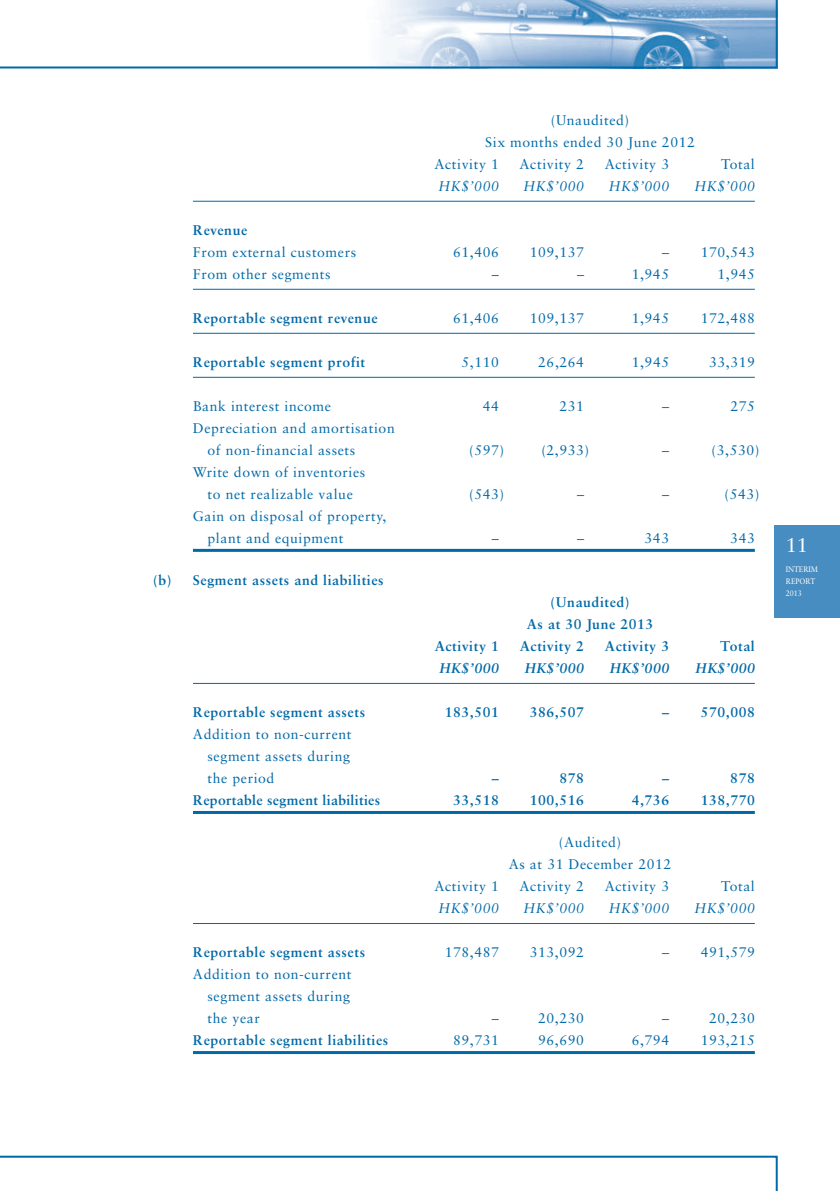
<style>
.page{position:relative;width:840px;height:1191px;background:#fff}
.page>*{position:absolute;margin:0;border:0;box-sizing:border-box;transform-origin:0 0}
.t1{font:20px "Sabon LT Std";color:#fff}
.t2{font:14px/22px "Sabon LT Std";letter-spacing:.04em;color:#0069a8}
.t3{font:700 14px/22px "Sabon LT Std";letter-spacing:.04em;color:#0069a8;text-align:center}
.t4{font:italic 14px "Sabon LT Std";letter-spacing:.04em;color:#0069a8}
.t5{font:italic 700 14px "Sabon LT Std";letter-spacing:.04em;color:#0069a8}
.t6{font:700 14px "Sabon LT Std";letter-spacing:.02em;color:#0069a8}
.t7{font:8px/12px "Sabon LT Std";color:#fff;scale:.9 1}
</style>
<div class="page">
<div style="left:773px;top:525px;width:66px;height:93px;background:#488dc1"></div>
<svg style="left:0;top:1155px;width:777px;height:36px"></svg>
<svg style="left:0;top:0;width:777px;height:68px"></svg>
<hr style="left:193px;top:201px;width:561px;height:1px;background:#0069a8">
<hr style="left:193px;top:289px;width:561px;height:1px;background:#0069a8">
<hr style="left:193px;top:333px;width:561px;height:1px;background:#0069a8">
<hr style="left:193px;top:377px;width:561px;height:1px;background:#0069a8">
<hr style="left:193px;top:549px;width:561px;height:3px;background:#0069a8">
<hr style="left:193px;top:683px;width:561px;height:1px;background:#0069a8">
<hr style="left:193px;top:811px;width:561px;height:3px;background:#0069a8">
<hr style="left:193px;top:923px;width:561px;height:1px;background:#0069a8">
<hr style="left:193px;top:1051px;width:561px;height:3px;background:#0069a8">
<p class="t2" style="left:550px;top:109px;width:80px">(Unaudited)</p>
<p class="t2" style="left:485px;top:131px;width:211px">Six months ended 30 June 2012</p>
<p class="t2" style="left:434px;top:153px;width:66px">Activity 1</p>
<p class="t2" style="left:519px;top:153px;width:66px">Activity 2</p>
<p class="t2" style="left:604px;top:153px;width:66px">Activity 3</p>
<p class="t2" style="left:720px;top:153px;width:35px">Total</p>
<p class="t4" style="left:438px;top:178px;width:62px">HK$’000</p>
<p class="t4" style="left:523px;top:178px;width:62px">HK$’000</p>
<p class="t4" style="left:608px;top:178px;width:62px">HK$’000</p>
<p class="t4" style="left:694px;top:178px;width:62px">HK$’000</p>
<p class="t3" style="left:193px;top:219px;width:56px">Revenue</p>
<p class="t2" style="left:193px;top:241px;width:165px">From external customers</p>
<p class="t2" style="left:453px;top:241px;width:47px">61,406</p>
<p class="t2" style="left:529px;top:241px;width:56px">109,137</p>
<p class="t2" style="left:661px;top:241px;width:94px">– 170,543</p>
<p class="t2" style="left:193px;top:263px;width:139px">From other segments</p>
<p class="t2" style="left:491px;top:263px;width:8px">–</p>
<p class="t2" style="left:576px;top:263px;width:8px">–</p>
<p class="t2" style="left:631px;top:263px;width:39px">1,945</p>
<p class="t2" style="left:717px;top:263px;width:39px">1,945</p>
<p class="t3" style="left:193px;top:307px;width:186px">Reportable segment revenue</p>
<p class="t2" style="left:453px;top:307px;width:47px">61,406</p>
<p class="t2" style="left:529px;top:307px;width:56px">109,137</p>
<p class="t2" style="left:631px;top:307px;width:39px">1,945</p>
<p class="t2" style="left:700px;top:307px;width:56px">172,488</p>
<p class="t3" style="left:193px;top:351px;width:174px">Reportable segment profit</p>
<p class="t2" style="left:461px;top:351px;width:39px">5,110</p>
<p class="t2" style="left:538px;top:351px;width:47px">26,264</p>
<p class="t2" style="left:631px;top:351px;width:39px">1,945</p>
<p class="t2" style="left:708px;top:351px;width:47px">33,319</p>
<p class="t2" style="left:193px;top:395px;width:139px">Bank interest income</p>
<p class="t2" style="left:482px;top:395px;width:18px">44</p>
<p class="t2" style="left:559px;top:395px;width:26px">231</p>
<p class="t2" style="left:661px;top:395px;width:8px">–</p>
<p class="t2" style="left:730px;top:395px;width:26px">275</p>
<p class="t2" style="left:207px;top:417px;width:189px;text-indent:-15px">Depreciation and amortisation of non-financial assets</p>
<p class="t2" style="left:469px;top:439px;width:37px">(597)</p>
<p class="t2" style="left:541px;top:439px;width:49px">(2,933)</p>
<p class="t2" style="left:661px;top:439px;width:8px">–</p>
<p class="t2" style="left:711px;top:439px;width:49px">(3,530)</p>
<p class="t2" style="left:193px;top:461px;width:174px;text-align:center">Write down of inventories to net realizable value</p>
<p class="t2" style="left:207px;top:505px;width:180px;text-indent:-15px">Gain on disposal of property, plant and equipment</p>
<p class="t3" style="left:153px;top:569px;width:232px">(b) Segment assets and liabilities</p>
<p class="t2" style="left:469px;top:483px;width:37px">(543)</p>
<p class="t2" style="left:576px;top:483px;width:8px">–</p>
<p class="t2" style="left:661px;top:483px;width:8px">–</p>
<p class="t2" style="left:724px;top:483px;width:37px">(543)</p>
<p class="t2" style="left:491px;top:527px;width:8px">–</p>
<p class="t2" style="left:576px;top:527px;width:8px">–</p>
<p class="t2" style="left:644px;top:527px;width:26px">343</p>
<p class="t2" style="left:729px;top:527px;width:26px">343</p>
<p class="t3" style="left:526px;top:591px;width:128px">(Unaudited)<br>As at 30 June 2013</p>
<p class="t3" style="left:434px;top:635px;width:66px">Activity 1</p>
<p class="t3" style="left:519px;top:635px;width:66px">Activity 2</p>
<p class="t3" style="left:604px;top:635px;width:66px">Activity 3</p>
<p class="t3" style="left:720px;top:635px;width:36px">Total</p>
<p class="t5" style="left:439px;top:660px;width:61px">HK$’000</p>
<p class="t5" style="left:524px;top:660px;width:61px">HK$’000</p>
<p class="t5" style="left:609px;top:660px;width:61px">HK$’000</p>
<p class="t5" style="left:695px;top:660px;width:61px">HK$’000</p>
<p class="t3" style="left:193px;top:701px;width:173px">Reportable segment assets</p>
<p class="t3" style="left:444px;top:701px;width:56px">183,501</p>
<p class="t3" style="left:529px;top:701px;width:56px">386,507</p>
<p class="t3" style="left:661px;top:701px;width:94px">– 570,008</p>
<p class="t2" style="left:207px;top:723px;width:145px;text-align:justify;text-indent:-15px">Addition to non-current segment assets during the period</p>
<p class="t3" style="left:491px;top:767px;width:8px">–</p>
<p class="t3" style="left:559px;top:767px;width:26px">878</p>
<p class="t3" style="left:661px;top:767px;width:8px">–</p>
<p class="t3" style="left:730px;top:767px;width:26px">878</p>
<p class="t6" style="left:193px;top:791px;width:189px">Reportable segment liabilities</p>
<p class="t3" style="left:453px;top:789px;width:47px">33,518</p>
<p class="t3" style="left:529px;top:789px;width:56px">100,516</p>
<p class="t3" style="left:631px;top:789px;width:39px">4,736</p>
<p class="t3" style="left:700px;top:789px;width:56px">138,770</p>
<p class="t2" style="left:508px;top:831px;width:164px;text-align:center">(Audited)<br>As at 31 December 2012</p>
<p class="t2" style="left:434px;top:875px;width:66px">Activity 1</p>
<p class="t2" style="left:519px;top:875px;width:66px">Activity 2</p>
<p class="t2" style="left:604px;top:875px;width:66px">Activity 3</p>
<p class="t2" style="left:720px;top:875px;width:35px">Total</p>
<p class="t4" style="left:438px;top:900px;width:62px">HK$’000</p>
<p class="t4" style="left:523px;top:900px;width:62px">HK$’000</p>
<p class="t4" style="left:608px;top:900px;width:62px">HK$’000</p>
<p class="t4" style="left:694px;top:900px;width:62px">HK$’000</p>
<p class="t3" style="left:193px;top:941px;width:173px">Reportable segment assets</p>
<p class="t2" style="left:444px;top:941px;width:56px">178,487</p>
<p class="t2" style="left:529px;top:941px;width:56px">313,092</p>
<p class="t2" style="left:661px;top:941px;width:94px">– 491,579</p>
<p class="t2" style="left:207px;top:963px;width:145px;text-align:justify;text-indent:-15px">Addition to non-current segment assets during the year</p>
<p class="t2" style="left:491px;top:1007px;width:8px">–</p>
<p class="t2" style="left:538px;top:1007px;width:47px">20,230</p>
<p class="t2" style="left:661px;top:1007px;width:8px">–</p>
<p class="t2" style="left:708px;top:1007px;width:47px">20,230</p>
<p class="t3" style="left:193px;top:1029px;width:197px">Reportable segment liabilities</p>
<p class="t2" style="left:453px;top:1029px;width:47px">89,731</p>
<p class="t2" style="left:538px;top:1029px;width:47px">96,690</p>
<p class="t2" style="left:631px;top:1029px;width:39px">6,794</p>
<p class="t2" style="left:700px;top:1029px;width:56px">193,215</p>
<h1 class="t1" style="left:785px;top:533px;width:24px">11</h1>
<p class="t7" style="left:785px;top:563px;width:37px">INTERIM<br>REPORT<br>2013</p>
</div>
